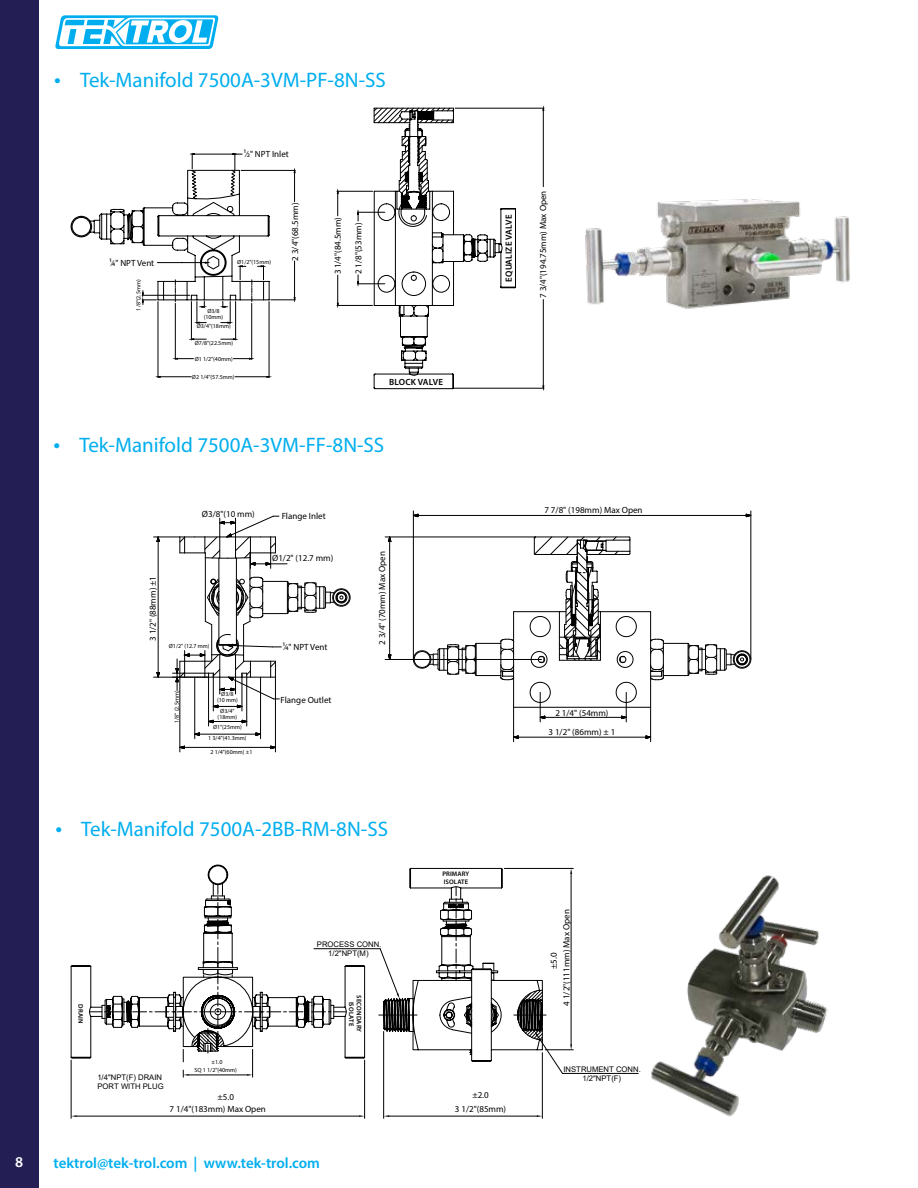
<style>
.page{position:relative;width:918px;height:1188px;background:#fff}
.page>*{position:absolute;margin:0;border:0;box-sizing:border-box;transform-origin:0 0}
.t1{font:21px "Myriad Pro";color:#00aeef}
.t2{font:600 15px "Myriad Pro";color:#00aeef}
.t3{font:600 15px "Myriad Pro";color:#fff}
.t4{font:9px/19.5px "Myriad Pro";color:#000;text-align:center}
.t5{font:600 9px "Myriad Pro";letter-spacing:.02em;color:#000}
.t6{font:7.65px/9.3px "Arial";color:#000;text-align:center}
.t7{font:600 6.6px/7.9px "Myriad Pro";letter-spacing:.02em;color:#000;text-align:center}
.t8{font:6px/6px "Myriad Pro";color:#000;text-align:center}
.s1{font-size:24px}
</style>
<div class="page">
<svg style="left:55px;top:15px;width:163px;height:34px"></svg>
<div style="left:0;top:0;width:38px;height:1188px;background:#231f54"></div>
<img style="left:585px;top:199px;width:265px;height:110px">
<hr style="left:383px;top:1031px;width:1px;height:87px;background:#000">
<hr style="left:542px;top:1053px;width:1px;height:65px;background:#000">
<hr style="left:389px;top:1116px;width:148px;height:1px;background:#000">
<hr style="left:314px;top:948px;width:66px;height:1px;background:#000">
<svg style="left:70px;top:864px;width:295px;height:195px"></svg>
<hr style="left:71px;top:1060px;width:1px;height:58px;background:#000">
<hr style="left:364px;top:1060px;width:1px;height:58px;background:#000">
<hr style="left:77px;top:1116px;width:282px;height:1px;background:#000">
<svg style="left:71px;top:1115px;width:6px;height:2px"></svg>
<svg style="left:359px;top:1115px;width:6px;height:2px"></svg>
<hr style="left:563px;top:1073px;width:75px;height:1px;background:#000">
<svg style="left:379px;top:867px;width:194px;height:207px"></svg>
<svg style="left:90px;top:885px;width:256px;height:192px"></svg>
<svg style="left:70px;top:202px;width:384px;height:187px"></svg>
<svg style="left:175px;top:153px;width:182px;height:155px"></svg>
<svg style="left:197px;top:302px;width:9px;height:21px"></svg>
<svg style="left:221px;top:302px;width:10px;height:21px"></svg>
<hr style="left:191px;top:302px;width:1px;height:38px;background:#000">
<hr style="left:235px;top:302px;width:1px;height:38px;background:#000">
<svg style="left:191px;top:338px;width:15px;height:2px"></svg>
<svg style="left:221px;top:338px;width:15px;height:2px"></svg>
<hr style="left:175px;top:303px;width:1px;height:56px;background:#000">
<hr style="left:251px;top:303px;width:1px;height:56px;background:#000">
<svg style="left:176px;top:358px;width:17px;height:1px"></svg>
<svg style="left:233px;top:358px;width:18px;height:1px"></svg>
<hr style="left:158px;top:302px;width:1px;height:76px;background:#000">
<hr style="left:269px;top:302px;width:1px;height:76px;background:#000">
<hr style="left:160px;top:376px;width:31px;height:1px;background:#000">
<hr style="left:235px;top:376px;width:32px;height:1px;background:#000">
<hr style="left:142px;top:295px;width:48px;height:1px;background:#000">
<svg style="left:142px;top:291px;width:14px;height:14px"></svg>
<svg style="left:240px;top:266px;width:6px;height:14px"></svg>
<svg style="left:258px;top:266px;width:6px;height:14px"></svg>
<hr style="left:241px;top:170px;width:54px;height:1px;background:#000">
<hr style="left:294px;top:261px;width:1px;height:37px;background:#000">
<svg style="left:271px;top:297px;width:24px;height:3px"></svg>
<svg style="left:294px;top:171px;width:1px;height:31px"></svg>
<hr style="left:195px;top:154px;width:38px;height:1px;background:#000">
<svg style="left:192px;top:153px;width:3px;height:16px"></svg>
<svg style="left:232px;top:153px;width:10px;height:17px"></svg>
<svg style="left:157px;top:262px;width:51px;height:1px"></svg>
<hr style="left:337px;top:191px;width:36px;height:1px;background:#000">
<hr style="left:337px;top:305px;width:36px;height:1px;background:#000">
<svg style="left:337px;top:191px;width:2px;height:25px"></svg>
<svg style="left:337px;top:275px;width:2px;height:31px"></svg>
<svg style="left:357px;top:107px;width:159px;height:269px"></svg>
<hr style="left:454px;top:388px;width:90px;height:1px;background:#000">
<hr style="left:455px;top:108px;width:89px;height:1px;background:#000">
<hr style="left:543px;top:300px;width:1px;height:86px;background:#000">
<hr style="left:543px;top:111px;width:1px;height:76px;background:#000">
<hr style="left:219px;top:558px;width:1px;height:87px;background:#000">
<hr style="left:236px;top:558px;width:1px;height:87px;background:#000">
<hr style="left:205px;top:558px;width:1px;height:63px;background:#000">
<hr style="left:211px;top:625px;width:1px;height:30px;background:#000">
<hr style="left:243px;top:625px;width:1px;height:30px;background:#000">
<hr style="left:250px;top:558px;width:1px;height:63px;background:#000">
<hr style="left:513px;top:612px;width:1px;height:95px;background:#000">
<hr style="left:514px;top:707px;width:137px;height:1px;background:#000">
<hr style="left:650px;top:612px;width:1px;height:95px;background:#000">
<svg style="left:205px;top:579px;width:14px;height:46px"></svg>
<svg style="left:236px;top:577px;width:115px;height:48px"></svg>
<hr style="left:389px;top:537px;width:1px;height:122px;background:#000">
<hr style="left:385px;top:537px;width:150px;height:1px;background:#000">
<hr style="left:385px;top:659px;width:156px;height:1px;background:#000">
<svg style="left:413px;top:537px;width:338px;height:166px"></svg>
<hr style="left:158px;top:537px;width:1px;height:140px;background:#000">
<hr style="left:180px;top:747px;width:95px;height:1px;background:#000">
<hr style="left:180px;top:677px;width:1px;height:75px;background:#000">
<hr style="left:275px;top:677px;width:1px;height:75px;background:#000">
<hr style="left:195px;top:734px;width:66px;height:1px;background:#000">
<hr style="left:194px;top:677px;width:1px;height:62px;background:#000">
<hr style="left:260px;top:677px;width:1px;height:62px;background:#000">
<hr style="left:209px;top:721px;width:38px;height:1px;background:#000">
<hr style="left:246px;top:677px;width:1px;height:49px;background:#000">
<hr style="left:208px;top:677px;width:1px;height:49px;background:#000">
<hr style="left:242px;top:677px;width:1px;height:34px;background:#000">
<hr style="left:213px;top:677px;width:1px;height:34px;background:#000">
<svg style="left:154px;top:634px;width:127px;height:74px"></svg>
<hr style="left:250px;top:564px;width:37px;height:1px;background:#000">
<svg style="left:154px;top:516px;width:125px;height:52px"></svg>
<hr style="left:413px;top:515px;width:338px;height:1px;background:#000">
<hr style="left:751px;top:511px;width:1px;height:148px;background:#000">
<hr style="left:413px;top:511px;width:1px;height:148px;background:#000">
<hr style="left:514px;top:737px;width:137px;height:1px;background:#000">
<hr style="left:650px;top:707px;width:1px;height:35px;background:#000">
<hr style="left:513px;top:707px;width:1px;height:35px;background:#000">
<hr style="left:540px;top:717px;width:86px;height:1px;background:#000">
<hr style="left:626px;top:692px;width:1px;height:30px;background:#000">
<hr style="left:540px;top:692px;width:1px;height:30px;background:#000">
<img style="left:651px;top:875px;width:177px;height:242px">
<h1 class="t1" style="left:54px;top:67px;width:333px"><span class="s1">•</span> Tek-Manifold 7500A-3VM-PF-8N-SS</h1>
<p class="t4" style="left:109px;top:253px;width:46px">1⁄4" NPT Vent</p>
<p class="t8" style="left:135px;top:311px;width:33px;rotate:-90deg">1/8"(2.5mm)</p>
<p class="t4" style="left:244px;top:144px;width:46px">1⁄2" NPT Inlet</p>
<p class="t8" style="left:237px;top:259px;width:35px">Ø1/2"(15mm)</p>
<p class="t8" style="left:204px;top:308px;width:21px">Ø3/8 (10mm)</p>
<p class="t8" style="left:197px;top:323px;width:35px">Ø3/4"(18mm)</p>
<p class="t8" style="left:195px;top:340px;width:40px">Ø7/8"(22.5mm)</p>
<p class="t8" style="left:195px;top:356px;width:40px">Ø1 1/2"(40mm)</p>
<p class="t8" style="left:192px;top:374px;width:44px">Ø2 1/4"(57.5mm)</p>
<p class="t4" style="left:285px;top:261px;width:59px;rotate:-90deg">2 3/4"(68.5mm)</p>
<p class="t5" style="left:503px;top:282px;width:69px;rotate:-90deg">EQUALIZE VALVE</p>
<p class="t4" style="left:328px;top:274px;width:59px;rotate:-90deg">3 1/4"(84.5mm)</p>
<p class="t4" style="left:348px;top:274px;width:53px;rotate:-90deg">2 1/8"(53mm)</p>
<p class="t5" style="left:389px;top:376px;width:55px">BLOCK VALVE</p>
<h1 class="t1" style="left:54px;top:432px;width:332px"><span class="s1">•</span> Tek-Manifold 7500A-3VM-FF-8N-SS</h1>
<p class="t4" style="left:202px;top:504px;width:54px">Ø3/8"(10 mm)</p>
<p class="t4" style="left:143px;top:641px;width:66px;rotate:-90deg">3 1/2" (88mm) ±1</p>
<p class="t8" style="left:169px;top:643px;width:42px">Ø1/2" (12.7 mm)</p>
<p class="t8" style="left:174px;top:723px;width:34px;rotate:-90deg">1/8" (2.5mm)</p>
<p class="t8" style="left:217px;top:691px;width:22px">Ø3/8 (10 mm)</p>
<p class="t8" style="left:218px;top:708px;width:21px">Ø3/4" (18mm)</p>
<p class="t8" style="left:208px;top:721px;width:40px;line-height:11.2px">Ø1"(25mm)<br>1 3/4"(41.3mm)</p>
<p class="t8" style="left:210px;top:749px;width:44px">2 1/4"(60mm) ±1</p>
<p class="t4" style="left:282px;top:506px;width:45px">Flange Inlet</p>
<p class="t4" style="left:272px;top:548px;width:63px">Ø1/2" (12.7 mm)</p>
<p class="t4" style="left:283px;top:637px;width:46px">1⁄4" NPT Vent</p>
<p class="t4" style="left:281px;top:690px;width:52px">Flange Outlet</p>
<p class="t4" style="left:372px;top:645px;width:95px;rotate:-90deg">2 3/4" (70mm) Max Open</p>
<h1 class="t1" style="left:55px;top:816px;width:334px"><span class="s1">•</span> Tek-Manifold 7500A-2BB-RM-8N-SS</h1>
<p class="t6" style="left:317px;top:939px;width:66px">PROCESS CONN.<br>1/2"NPT(M)</p>
<p class="t7" style="left:85px;top:1004px;width:21px;rotate:90deg">DRAIN</p>
<p class="t7" style="left:363px;top:995px;width:38px;rotate:90deg">SECONDARY<br>ISOLATE</p>
<p class="t7" style="left:442px;top:870px;width:29px;text-align:left">PRIMARY<br>ISOLATE</p>
<p class="t4" style="left:533px;top:298px;width:109px;rotate:-90deg">7 3/4"(194.75mm) Max Open</p>
<p class="t4" style="left:544px;top:500px;width:100px">7 7/8" (198mm) Max Open</p>
<p class="t4" style="left:549px;top:703px;width:68px">2 1/4" (54mm)<br>3 1/2" (86mm) ± 1</p>
<p class="t4" style="left:557px;top:1006px;width:98px;rotate:-90deg">4 1/2"(111mm) Max Open</p>
<p class="t4" style="left:544px;top:969px;width:18px;rotate:-90deg">±5.0</p>
<p class="t8" style="left:212px;top:1059px;width:12px">±1.0</p>
<p class="t4" style="left:218px;top:1087px;width:18px">±5.0</p>
<p class="t4" style="left:472px;top:1085px;width:18px">±2.0</p>
<p class="t6" style="left:564px;top:1064px;width:79px">INSTRUMENT CONN.</p>
<p class="t8" style="left:194px;top:1067px;width:44px">SQ 1 1/2"(40mm)</p>
<p class="t4" style="left:170px;top:1099px;width:98px">7 1/4"(183mm) Max Open</p>
<p class="t6" style="left:97px;top:1072px;width:66px">1/4"NPT(F) DRAIN</p>
<p class="t6" style="left:583px;top:1074px;width:40px">1/2"NPT(F)</p>
<p class="t6" style="left:98px;top:1082px;width:68px">PORT WITH PLUG</p>
<p class="t4" style="left:455px;top:1099px;width:53px">3 1/2"(85mm)</p>
<h2 class="t3" style="left:15px;top:1152px;width:10px">8</h2>
<h2 class="t2" style="left:54px;top:1154px;width:268px">tektrol@tek-trol.com | www.tek-trol.com</h2>
</div>
